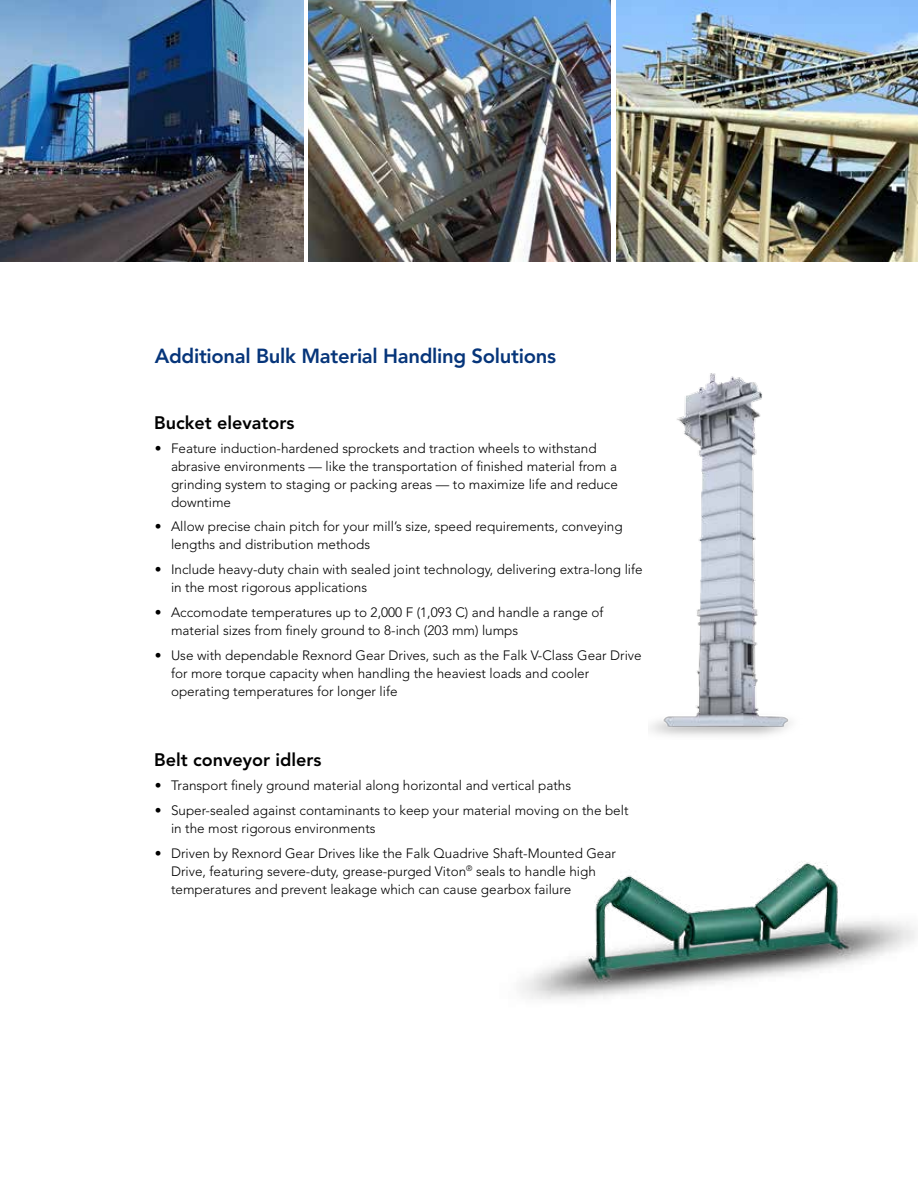
<style>
.page{position:relative;width:918px;height:1188px;background:#fff}
.page>*{position:absolute;margin:0;border:0;box-sizing:border-box;transform-origin:0 0}
.t1{font:800 20.25px "Avenir LT Std";letter-spacing:-.015em;color:#06357a}
.t2{font:800 18px "Avenir LT Std";color:#000}
.t3{font:300 13.5px/18px "Avenir LT Std";color:#000}
</style>
<div class="page">
<img style="left:309px;top:0;width:302px;height:261px">
<img style="left:0;top:0;width:303px;height:261px">
<img style="left:616px;top:0;width:302px;height:261px">
<img style="left:650px;top:373px;width:141px;height:363px">
<img style="left:520px;top:862px;width:396px;height:138px">
<h1 class="t1" style="left:155px;top:344px;width:403px">Additional Bulk Material Handling Solutions</h1>
<h2 class="t2" style="left:154px;top:412px;width:142px">Bucket elevators</h2>
<p class="t3" style="left:171px;top:439px;width:448px;text-indent:-16px">• Feature induction-hardened sprockets and traction wheels to withstand abrasive environments — like the transportation of finished material from a grinding system to staging or packing areas — to maximize life and reduce downtime</p>
<p class="t3" style="left:171px;top:518px;width:453px;text-indent:-16px">• Allow precise chain pitch for your mill’s size, speed requirements, conveying lengths and distribution methods</p>
<p class="t3" style="left:171px;top:561px;width:473px;text-indent:-16px">• Include heavy-duty chain with sealed joint technology, delivering extra-long life in the most rigorous applications</p>
<p class="t3" style="left:171px;top:603px;width:434px;text-indent:-16px">• Accomodate temperatures up to 2,000 F (1,093 C) and handle a range of material sizes from finely ground to 8-inch (203 mm) lumps</p>
<p class="t3" style="left:171px;top:646px;width:472px;text-indent:-16px">• Use with dependable Rexnord Gear Drives, such as the Falk V-Class Gear Drive for more torque capacity when handling the heaviest loads and cooler operating temperatures for longer life</p>
<h2 class="t2" style="left:154px;top:749px;width:169px">Belt conveyor idlers</h2>
<p class="t3" style="left:155px;top:776px;width:418px">• Transport finely ground material along horizontal and vertical paths</p>
<p class="t3" style="left:171px;top:801px;width:459px;text-indent:-16px">• Super-sealed against contaminants to keep your material moving on the belt in the most rigorous environments</p>
<p class="t3" style="left:171px;top:844px;width:446px;text-indent:-16px">• Driven by Rexnord Gear Drives like the Falk Quadrive Shaft-Mounted Gear<br>Drive, featuring severe-duty, grease-purged Viton<sup>®</sup> seals to handle high temperatures and prevent leakage which can cause gearbox failure</p>
</div>
